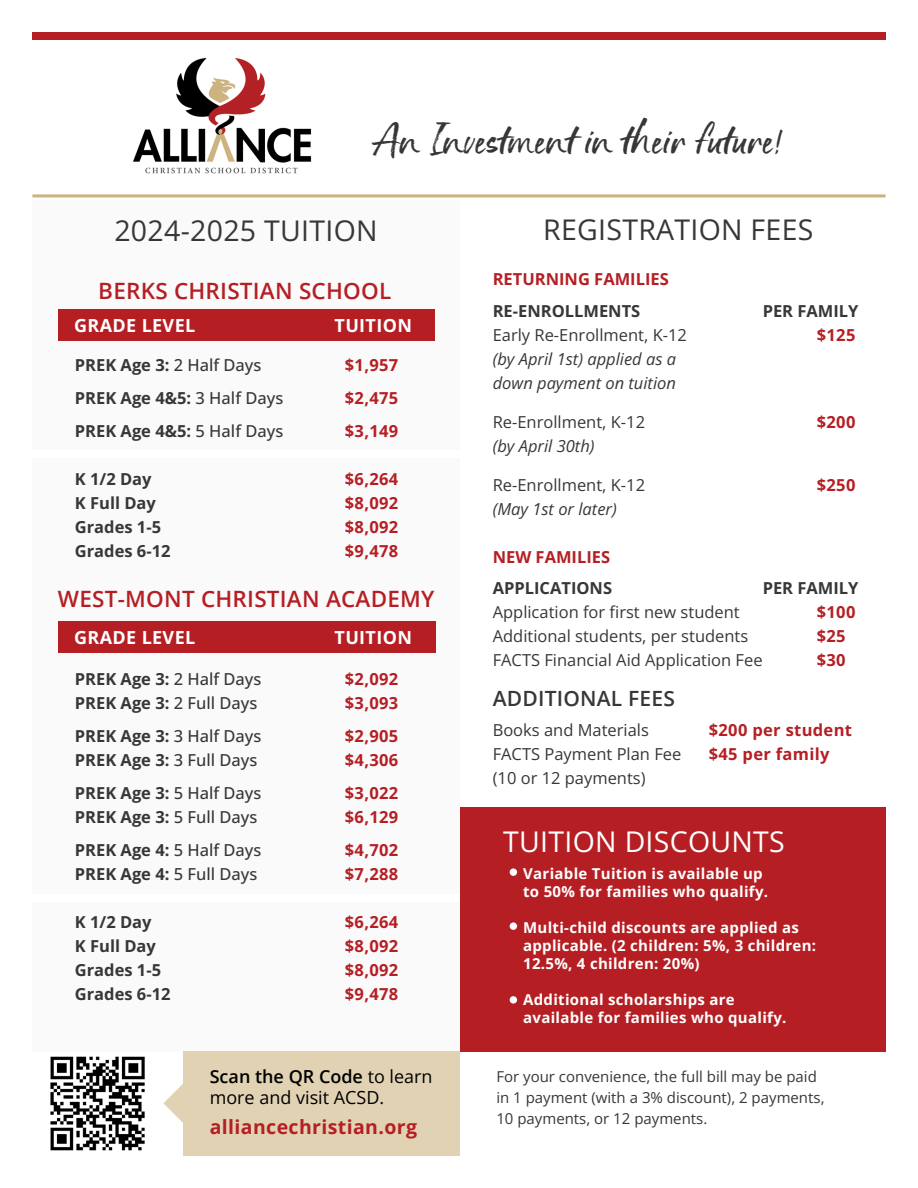
<style>
.page{position:relative;width:918px;height:1188px;background:#fff}
.page>*{position:absolute;margin:0;border:0;box-sizing:border-box;transform-origin:0 0}
.Page_Header_-_Blue{font:34.5px "Stay Strong Demo";color:#373737}
.Page_Header_-_White{font:28.5px "Open Sans";letter-spacing:.01em;color:#373737}
.Page_Header_-_White-2{font:28.5px "Open Sans";letter-spacing:.01em;color:#fff}
.Page_Header_-_White-3{font:600 22.5px "Open Sans";letter-spacing:.01em;color:#b51f24}
.Page_Header_-_White-4{font:600 21px "Open Sans";letter-spacing:.01em;color:#373737}
.Page_Header_-_White-5{font:700 19.5px "Open Sans";letter-spacing:.02em;color:#b51f24}
.t1{font:18px/21px "Open Sans";color:#000}
.t2{font:700 18px "Open Sans";letter-spacing:.02em;color:#fff}
.t3{font:700 16.5px "Open Sans";color:#373737}
.t4{font:16.5px "Open Sans";color:#373737}
.t5{font:700 16.5px "Open Sans";letter-spacing:.02em;color:#b51f24}
.t6{font:italic 16.5px "Open Sans";color:#373737}
.t7{font:700 16.5px "Open Sans";color:#b51f24}
.t8{font:700 15px/18px "Open Sans";letter-spacing:.02em;color:#fff}
.t9{font:15px/21px "Open Sans";color:#373737}
.s1{font-weight:500}
.s2{font-weight:600}
</style>
<div class="page">
<div style="left:440px;top:807px;width:446px;height:244px;background:#b51f24"></div>
<img style="left:134px;top:59px;width:178px;height:115px">
<div style="left:32px;top:32px;width:854px;height:8px;background:#b51f24"></div>
<div style="left:32px;top:200px;width:428px;height:852px;background:#fafafa"></div>
<div style="left:58px;top:309px;width:376px;height:32px;background:#b51f24"></div>
<div style="left:58px;top:621px;width:378px;height:32px;background:#b51f24"></div>
<hr style="left:32px;top:194px;width:854px;height:3px;background:#ccb281">
<div style="left:184px;top:1051px;width:276px;height:105px;background:#e1d2b4"></div>
<svg style="left:163px;top:1084px;width:21px;height:39px"></svg>
<div style="left:31px;top:451px;width:429px;height:7px;background:#fff"></div>
<div style="left:510px;top:868px;width:7px;height:8px;background:#fff;border-radius:50%"></div>
<div style="left:510px;top:922px;width:7px;height:8px;background:#fff;border-radius:50%"></div>
<div style="left:510px;top:996px;width:7px;height:8px;background:#fff;border-radius:50%"></div>
<div style="left:31px;top:894px;width:429px;height:8px;background:#fff"></div>
<img style="left:50px;top:1056px;width:95px;height:95px">
<p class="Page_Header_-_Blue" style="left:370px;top:122px;width:416px">An Investment in their future!</p>
<p class="Page_Header_-_White" style="left:114px;top:211px;width:265px">2024-2025 TUITION</p>
<p class="Page_Header_-_White-3" style="left:98px;top:275px;width:294px">BERKS CHRISTIAN SCHOOL</p>
<p class="t2" style="left:74px;top:313px;width:123px">GRADE LEVEL</p>
<p class="t2" style="left:335px;top:313px;width:79px">TUITION</p>
<p class="t3" style="left:75px;top:353px;width:188px">PREK Age 3: <span class="s1">2 Half Days</span></p>
<p class="t5" style="left:345px;top:353px;width:55px">$1,957</p>
<p class="t3" style="left:75px;top:386px;width:210px">PREK Age 4&amp;5: <span class="s1">3 Half Days</span></p>
<p class="t5" style="left:345px;top:386px;width:55px">$2,475</p>
<p class="t3" style="left:75px;top:419px;width:210px">PREK Age 4&amp;5: <span class="s1">5 Half Days</span></p>
<p class="t5" style="left:345px;top:419px;width:55px">$3,149</p>
<p class="t3" style="left:75px;top:467px;width:78px">K 1/2 Day</p>
<p class="t5" style="left:345px;top:467px;width:55px">$6,264</p>
<p class="t3" style="left:75px;top:491px;width:83px">K Full Day</p>
<p class="t5" style="left:345px;top:491px;width:55px">$8,092</p>
<p class="t3" style="left:75px;top:515px;width:88px">Grades 1-5</p>
<p class="t5" style="left:345px;top:515px;width:55px">$8,092</p>
<p class="t3" style="left:75px;top:539px;width:97px">Grades 6-12</p>
<p class="t5" style="left:345px;top:539px;width:55px">$9,478</p>
<p class="Page_Header_-_White-3" style="left:58px;top:583px;width:378px">WEST-MONT CHRISTIAN ACADEMY</p>
<p class="t2" style="left:74px;top:625px;width:123px">GRADE LEVEL</p>
<p class="t2" style="left:335px;top:625px;width:79px">TUITION</p>
<p class="t3" style="left:75px;top:668px;width:188px">PREK Age 3: <span class="s1">2 Half Days</span></p>
<p class="t5" style="left:345px;top:668px;width:55px">$2,092</p>
<p class="t3" style="left:75px;top:692px;width:184px">PREK Age 3: <span class="s1">2 Full Days</span></p>
<p class="t5" style="left:345px;top:692px;width:55px">$3,093</p>
<p class="t3" style="left:75px;top:725px;width:188px">PREK Age 3: <span class="s1">3 Half Days</span></p>
<p class="t5" style="left:345px;top:725px;width:55px">$2,905</p>
<p class="t3" style="left:75px;top:749px;width:184px">PREK Age 3: <span class="s1">3 Full Days</span></p>
<p class="t5" style="left:345px;top:749px;width:55px">$4,306</p>
<p class="t3" style="left:75px;top:782px;width:188px">PREK Age 3: <span class="s1">5 Half Days</span></p>
<p class="t5" style="left:345px;top:782px;width:55px">$3,022</p>
<p class="t3" style="left:75px;top:806px;width:184px">PREK Age 3: <span class="s1">5 Full Days</span></p>
<p class="t5" style="left:345px;top:806px;width:55px">$6,129</p>
<p class="t3" style="left:75px;top:839px;width:188px">PREK Age 4: <span class="s1">5 Half Days</span></p>
<p class="t5" style="left:345px;top:839px;width:55px">$4,702</p>
<p class="t3" style="left:75px;top:863px;width:184px">PREK Age 4: <span class="s1">5 Full Days</span></p>
<p class="t5" style="left:345px;top:863px;width:55px">$7,288</p>
<p class="t3" style="left:75px;top:911px;width:78px">K 1/2 Day</p>
<p class="t5" style="left:345px;top:911px;width:55px">$6,264</p>
<p class="t3" style="left:75px;top:935px;width:83px">K Full Day</p>
<p class="t5" style="left:345px;top:935px;width:55px">$8,092</p>
<p class="t3" style="left:75px;top:959px;width:88px">Grades 1-5</p>
<p class="t5" style="left:345px;top:959px;width:55px">$8,092</p>
<p class="t3" style="left:75px;top:983px;width:97px">Grades 6-12</p>
<p class="t5" style="left:345px;top:983px;width:55px">$9,478</p>
<p class="t1" style="left:210px;top:1066px;width:224px"><span class="s2">Scan the QR Code</span> to learn more and visit ACSD.</p>
<p class="Page_Header_-_White-5" style="left:210px;top:1114px;width:209px">alliancechristian.org</p>
<p class="Page_Header_-_White" style="left:543px;top:210px;width:272px">REGISTRATION FEES</p>
<p class="t7" style="left:493px;top:268px;width:178px">RETURNING FAMILIES</p>
<p class="t3" style="left:493px;top:299px;width:149px">RE-ENROLLMENTS</p>
<p class="t3" style="left:763px;top:299px;width:97px">PER FAMILY</p>
<p class="t4" style="left:493px;top:323px;width:196px">Early Re-Enrollment, K-12</p>
<p class="t5" style="left:817px;top:323px;width:40px">$125</p>
<p class="t6" style="left:493px;top:347px;width:185px">(by April 1st) applied as a</p>
<p class="t6" style="left:493px;top:371px;width:185px">down payment on tuition</p>
<p class="t4" style="left:493px;top:410px;width:154px">Re-Enrollment, K-12</p>
<p class="t5" style="left:817px;top:410px;width:40px">$200</p>
<p class="t6" style="left:493px;top:434px;width:103px">(by April 30th)</p>
<p class="t4" style="left:493px;top:473px;width:154px">Re-Enrollment, K-12</p>
<p class="t5" style="left:817px;top:473px;width:40px">$250</p>
<p class="t6" style="left:493px;top:497px;width:126px">(May 1st or later)</p>
<p class="t7" style="left:493px;top:545px;width:119px">NEW FAMILIES</p>
<p class="t3" style="left:493px;top:577px;width:121px">APPLICATIONS</p>
<p class="t3" style="left:763px;top:577px;width:97px">PER FAMILY</p>
<p class="t4" style="left:493px;top:601px;width:249px">Application for first new student</p>
<p class="t5" style="left:817px;top:601px;width:40px">$100</p>
<p class="t4" style="left:493px;top:625px;width:257px">Additional students, per students</p>
<p class="t5" style="left:817px;top:625px;width:30px">$25</p>
<p class="t4" style="left:493px;top:649px;width:271px">FACTS Financial Aid Application Fee</p>
<p class="t5" style="left:817px;top:649px;width:30px">$30</p>
<p class="Page_Header_-_White-4" style="left:493px;top:684px;width:184px">ADDITIONAL FEES</p>
<p class="t4" style="left:493px;top:719px;width:158px">Books and Materials</p>
<p class="t5" style="left:709px;top:719px;width:145px">$200 per student</p>
<p class="t4" style="left:493px;top:743px;width:190px">FACTS Payment Plan Fee</p>
<p class="t5" style="left:709px;top:743px;width:122px">$45 per family</p>
<p class="t4" style="left:493px;top:767px;width:154px">(10 or 12 payments)</p>
<p class="Page_Header_-_White-2" style="left:503px;top:822px;width:283px">TUITION DISCOUNTS</p>
<p class="t8" style="left:523px;top:864px;width:246px">Variable Tuition is available up to 50% for families who qualify.</p>
<p class="t8" style="left:523px;top:918px;width:295px">Multi-child discounts are applied as applicable. (2 children: 5%, 3 children:<br>12.5%, 4 children: 20%)</p>
<p class="t8" style="left:523px;top:990px;width:265px">Additional scholarships are available for families who qualify.</p>
<p class="t9" style="left:496px;top:1066px;width:330px">For your convenience, the full bill may be paid in 1 payment (with a 3% discount), 2 payments,<br>10 payments, or 12 payments.</p>
</div>
